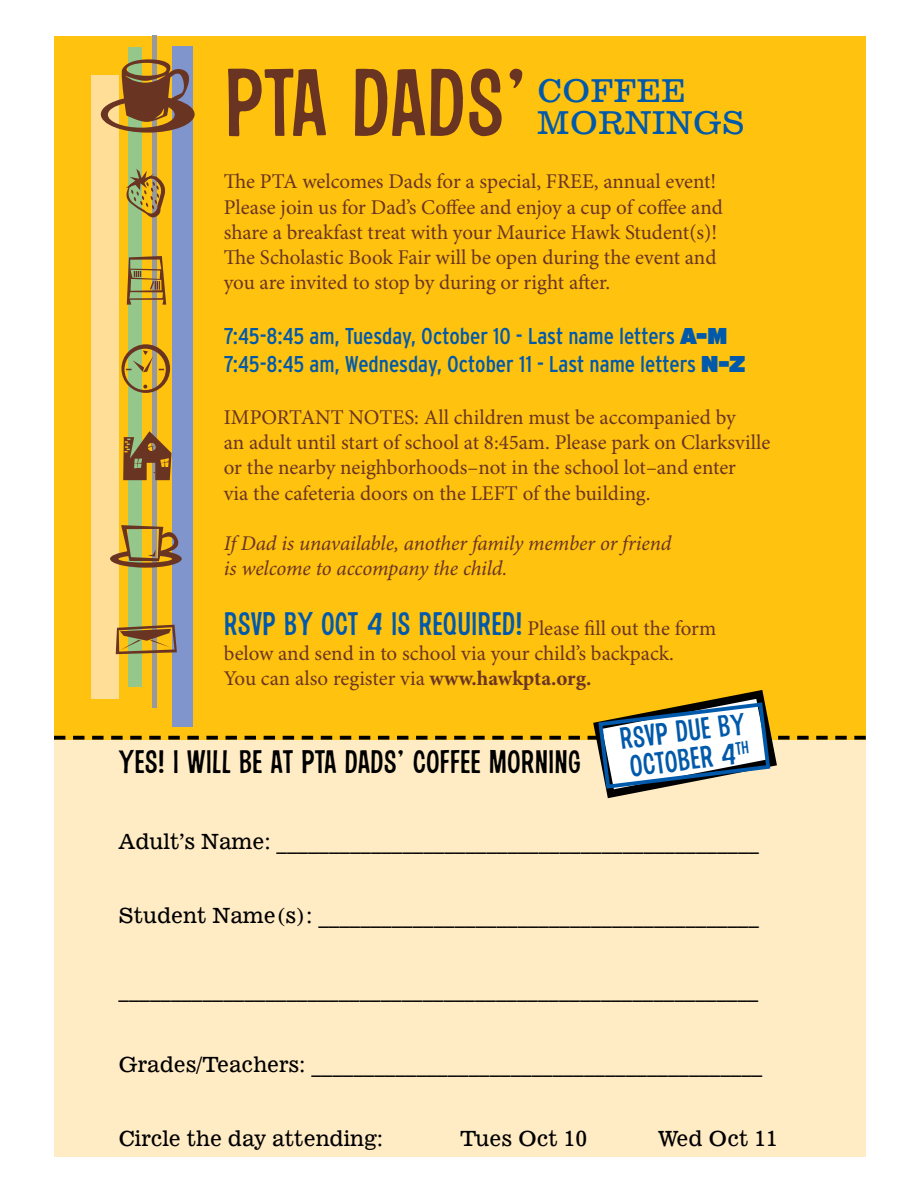
<style>
.page{position:relative;width:918px;height:1188px;background:#fff}
.page>*{position:absolute;margin:0;border:0;box-sizing:border-box;transform-origin:0 0}
.t1{font:91.5px "Df Radicals Plain";color:#6a3423}
.t2{font:83.85px "Besonio";color:#6a3423}
.t3{font:64.8px/87.8px "Df Radicals Plain";color:#6a3423}
.t4{font:31.65px/31.7px "News 701 BT Roman A";color:#0059aa}
.t5{font:28.65px "Besonio";color:#0059aa}
.t6{font:28.65px "Besonio";color:#000}
.t7{font:27px "Besonio";color:#0059aa}
.t8{font:26.7px "Besonio";color:#0059aa}
.t9{font:condensed 22.95px/27.5px "Interstate";color:#0059aa}
.t10{font:21px/25.2px "Minion Pro";color:#6a3423}
.t11{font:21px "News 701 BT Roman A";color:#000}
.t12{font:italic 21px/25.2px "Minion Pro";letter-spacing:-.005em;color:#6a3423}
.s1{font-weight:900;font-stretch:normal}
.s2{font-family:"Minion Pro";font-size:21px;color:#6a3423}
.s3{font-weight:700}
</style>
<div class="page">
<div style="left:54px;top:36px;width:812px;height:1121px;background:#ffc20e"></div>
<div style="left:54px;top:741px;width:812px;height:416px;background:#ffecc5"></div>
<div style="left:172px;top:46px;width:21px;height:680px;background:#8095cc"></div>
<hr style="left:153px;top:36px;width:4px;height:672px;background:#97999c">
<div style="left:128px;top:47px;width:13px;height:639px;background:#95c78a"></div>
<div style="left:91px;top:76px;width:28px;height:623px;background:#ffdf97"></div>
<svg style="left:54px;top:685px;width:812px;height:114px"></svg>
<h1 class="t1" style="left:85px;top:56px;width:123px">K</h1>
<h3 class="t3" style="left:99px;top:154px;width:96px">&lt;<br>D<br>E @ k<br>Q</h3>
<h2 class="t2" style="left:224px;top:68px;width:305px">PTA DADS’</h2>
<p class="t10" style="left:224px;top:170px;width:500px">The PTA welcomes Dads for a special, FREE, annual event!<br>Please join us for Dad’s Coffee and enjoy a cup of coffee and share a breakfast treat with your Maurice Hawk Student(s)!<br>The Scholastic Book Fair will be open during the event and you are invited to stop by during or right after.</p>
<p class="t9" style="left:224px;top:322px;width:523px">7:45-8:45 am, Tuesday, October 10 - Last name letters <span class="s1">A-M<br></span>7:45-8:45 am, Wednesday, October 11 - Last name letters <span class="s1">N-Z</span></p>
<p class="t10" style="left:224px;top:406px;width:548px">IMPORTANT NOTES: All children must be accompanied by<br>an adult until start of school at 8:45am. Please park on Clarksville or the nearby neighborhoods–not in the school lot–and enter<br>via the cafeteria doors on the LEFT of the building.</p>
<p class="t12" style="left:224px;top:532px;width:449px">If Dad is unavailable, another family member or friend is welcome to accompany the child.</p>
<h3 class="t5" style="left:224px;top:611px;width:494px">RSVP BY OCT 4 IS REQUIRED! <span class="s2">Please fill out the form</span></h3>
<p class="t10" style="left:224px;top:641px;width:452px">below and send in to school via your child’s backpack.<br>You can also register via <span class="s3">www.hawkpta.org.</span></p>
<h3 class="t4" style="left:537px;top:75px;width:155px">Coffee<br>Mornings</h3>
<h3 class="t6" style="left:119px;top:749px;width:464px">YES! I WILL BE AT PTA DADS’ COFFEE MORNING</h3>
<p class="t8" style="left:619px;top:728px;width:128px;rotate:-7deg">RSVP DUE BY</p>
<p class="t7" style="left:629px;top:755px;width:122px;rotate:-7deg">OCTOBER 4<sup>TH</sup></p>
<p class="t11" style="left:119px;top:828px;width:642px">Adult’s Name: ______________________________________________</p>
<p class="t11" style="left:119px;top:903px;width:642px">Student Name(s): __________________________________________</p>
<p class="t11" style="left:119px;top:977px;width:641px">_____________________________________________________________</p>
<p class="t11" style="left:119px;top:1051px;width:645px">Grades/Teachers: ___________________________________________</p>
<p class="t11" style="left:119px;top:1126px;width:266px">Circle the day attending:</p>
<p class="t11" style="left:460px;top:1126px;width:129px">Tues Oct 10</p>
<p class="t11" style="left:658px;top:1126px;width:122px">Wed Oct 11</p>
</div>
